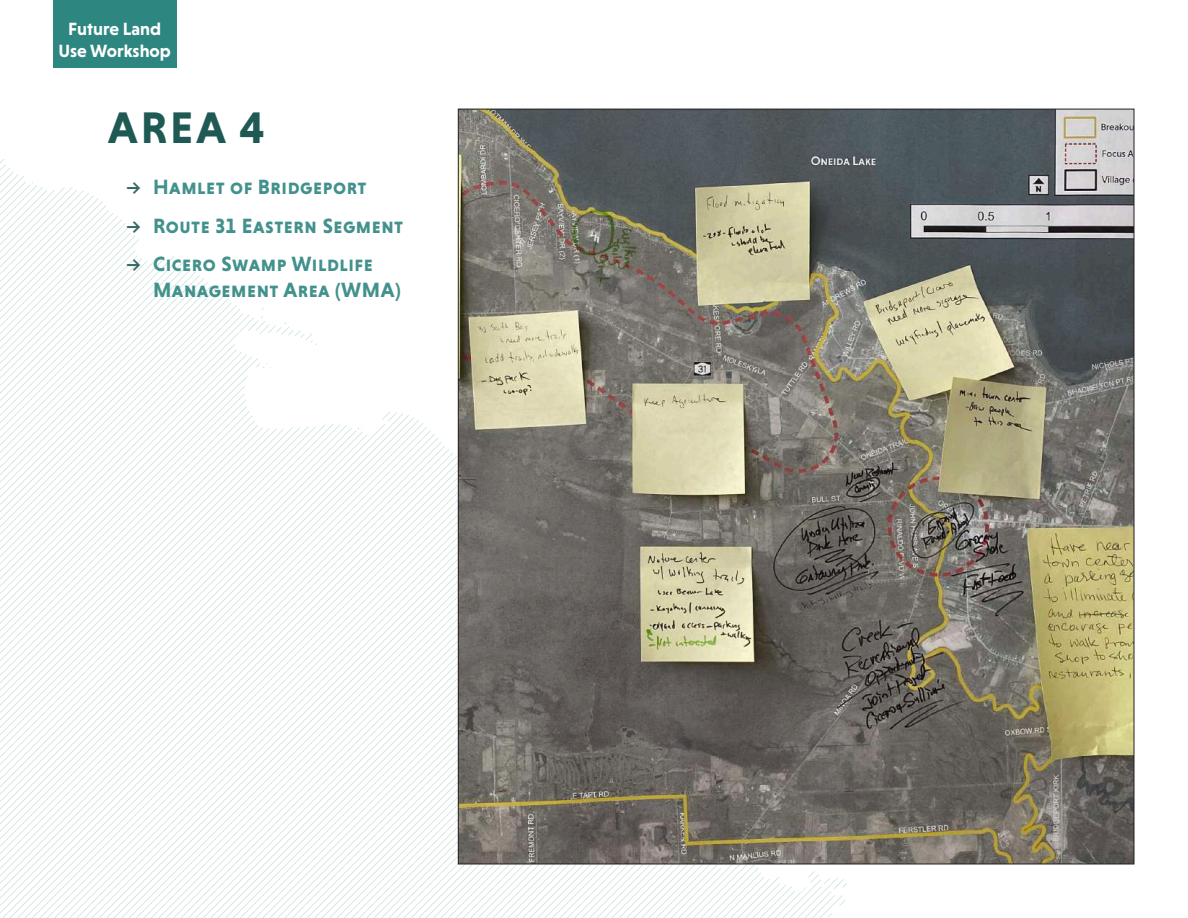
<style>
.page{position:relative;width:1188px;height:918px;background:#fff}
.page>*{position:absolute;margin:0;border:0;box-sizing:border-box;transform-origin:0 0}
.t1{font:45px "Niveau Grotesk Bold Small Caps";color:#1e5953}
.t2{font:21px/25.2px "Niveau Grotesk Bold Small Caps";letter-spacing:.025em;color:#42918c}
.t3{font:700 18px/21.6px "Niveau Grotesk";color:#fff;text-align:center}
.s1{font-family:"Niveau Grotesk";font-weight:700;color:#356a64}
</style>
<div class="page">
<svg style="left:0;top:159px;width:317px;height:759px"></svg>
<svg style="left:131px;top:519px;width:327px;height:399px"></svg>
<svg style="left:138px;top:523px;width:320px;height:395px"></svg>
<svg style="left:145px;top:526px;width:313px;height:392px"></svg>
<svg style="left:153px;top:529px;width:305px;height:389px"></svg>
<svg style="left:160px;top:531px;width:298px;height:387px"></svg>
<svg style="left:168px;top:535px;width:290px;height:383px"></svg>
<svg style="left:175px;top:538px;width:283px;height:380px"></svg>
<svg style="left:182px;top:543px;width:276px;height:375px"></svg>
<svg style="left:190px;top:547px;width:268px;height:371px"></svg>
<svg style="left:197px;top:551px;width:261px;height:367px"></svg>
<svg style="left:204px;top:556px;width:74px;height:362px"></svg>
<svg style="left:211px;top:564px;width:60px;height:354px"></svg>
<svg style="left:219px;top:568px;width:52px;height:350px"></svg>
<svg style="left:226px;top:572px;width:45px;height:346px"></svg>
<svg style="left:241px;top:578px;width:8px;height:340px"></svg>
<svg style="left:263px;top:575px;width:8px;height:343px"></svg>
<svg style="left:278px;top:554px;width:180px;height:364px"></svg>
<svg style="left:286px;top:556px;width:172px;height:362px"></svg>
<svg style="left:293px;top:563px;width:165px;height:355px"></svg>
<svg style="left:300px;top:569px;width:158px;height:349px"></svg>
<svg style="left:308px;top:575px;width:150px;height:343px"></svg>
<svg style="left:315px;top:580px;width:143px;height:338px"></svg>
<svg style="left:322px;top:586px;width:136px;height:332px"></svg>
<svg style="left:330px;top:606px;width:128px;height:312px"></svg>
<svg style="left:337px;top:617px;width:121px;height:301px"></svg>
<svg style="left:344px;top:621px;width:114px;height:297px"></svg>
<svg style="left:352px;top:626px;width:15px;height:292px"></svg>
<svg style="left:359px;top:630px;width:8px;height:288px"></svg>
<svg style="left:367px;top:626px;width:22px;height:292px"></svg>
<svg style="left:374px;top:630px;width:15px;height:288px"></svg>
<svg style="left:381px;top:634px;width:8px;height:284px"></svg>
<svg style="left:389px;top:622px;width:69px;height:296px"></svg>
<svg style="left:396px;top:625px;width:62px;height:293px"></svg>
<svg style="left:403px;top:630px;width:55px;height:288px"></svg>
<svg style="left:411px;top:634px;width:47px;height:284px"></svg>
<svg style="left:418px;top:639px;width:40px;height:279px"></svg>
<svg style="left:425px;top:647px;width:33px;height:271px"></svg>
<svg style="left:433px;top:661px;width:25px;height:257px"></svg>
<svg style="left:440px;top:663px;width:8px;height:255px"></svg>
<svg style="left:448px;top:662px;width:10px;height:256px"></svg>
<svg style="left:506px;top:864px;width:341px;height:54px"></svg>
<div style="left:53px;top:0;width:123px;height:67px;background:#2d8680"></div>
<img style="left:460px;top:111px;width:672px;height:751px">
<p class="t3" style="left:59px;top:18px;width:114px">Future Land<br>Use Workshop</p>
<h1 class="t1" style="left:108px;top:102px;width:158px">AREA 4</h1>
<p class="t2" style="left:126px;top:174px;width:242px"><span class="s1">→</span> Hamlet of Bridgeport</p>
<p class="t2" style="left:126px;top:213px;width:279px"><span class="s1">→</span> Route 31 Eastern Segment</p>
<p class="t2" style="left:153px;top:251px;width:249px;text-indent:-27px"><span class="s1">→</span> Cicero Swamp Wildlife<br>Management Area (WMA)</p>
</div>
